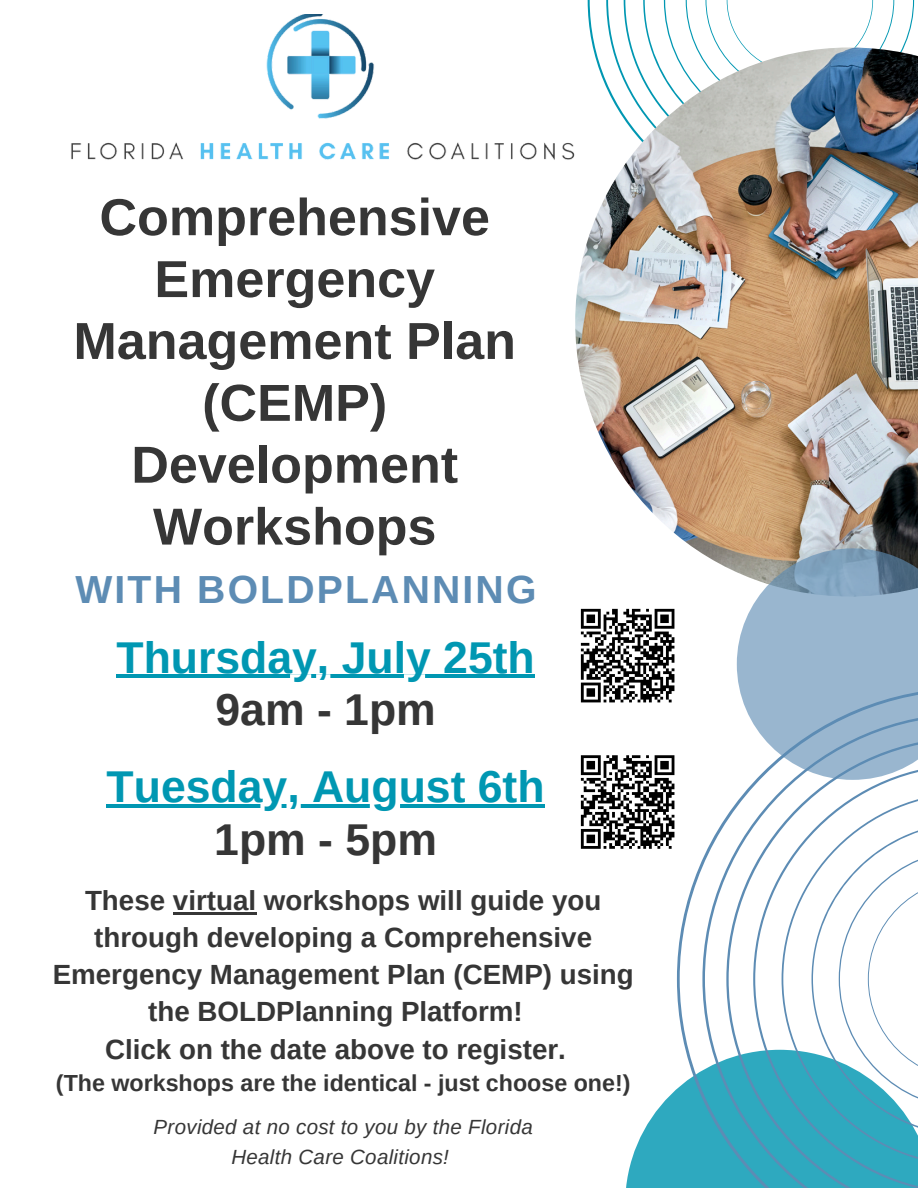
<style>
.page{position:relative;width:918px;height:1188px;background:#fff}
.page>*{position:absolute;margin:0;border:0;box-sizing:border-box;transform-origin:0 0}
.t1{font:700 52.05px/61.8px "Arimo";color:#363636;text-align:center}
.t2{font:700 44.55px/52.8px "Arimo";color:#0097b2;text-align:center}
.t3{font:700 39.15px "Arimo";letter-spacing:.055em;color:#5d8cb4}
.t4{font:700 27.75px/37.2px "Arimo";color:#363636;text-align:center}
.t5{font:700 23.25px "Arimo";color:#363636}
.t6{font:italic 20.55px/29.2px "Arimo";letter-spacing:.015em;color:#363636;text-align:center}
.s1{color:#363636}
</style>
<div class="page">
<svg style="left:606px;top:0;width:309px;height:47px"></svg>
<img style="left:575px;top:47px;width:343px;height:501px">
<img style="left:71px;top:14px;width:516px;height:160px">
<hr style="left:173px;top:912px;width:83px;height:3px;background:#363636">
<hr style="left:117px;top:675px;width:418px;height:3px;background:#0097b2">
<svg style="left:107px;top:804px;width:438px;height:4px;background:#26a6bd"></svg>
<svg style="left:580px;top:548px;width:338px;height:640px"></svg>
<p class="t1" style="left:73px;top:186px;width:444px">Comprehensive<br>Emergency<br>Management Plan (CEMP)<br>Development</p>
<p class="t1" style="left:153px;top:496px;width:285px">Workshops</p>
<h3 class="t3" style="left:75px;top:568px;width:463px">WITH BOLDPLANNING</h3>
<p class="t2" style="left:117px;top:631px;width:420px">Thursday, July 25th<br><span class="s1">9am - 1pm</span></p>
<p class="t2" style="left:107px;top:760px;width:440px">Tuesday, August 6th<br><span class="s1">1pm - 5pm</span></p>
<h1 class="t4" style="left:53px;top:882px;width:583px">These virtual workshops will guide you through developing a Comprehensive Emergency Management Plan (CEMP) using the BOLDPlanning Platform!<br>Click on the date above to register.</h1>
<h1 class="t5" style="left:56px;top:1070px;width:576px">(The workshops are the identical - just choose one!)</h1>
<p class="t6" style="left:154px;top:1113px;width:381px">Provided at no cost to you by the Florida<br>Health Care Coalitions!</p>
</div>
